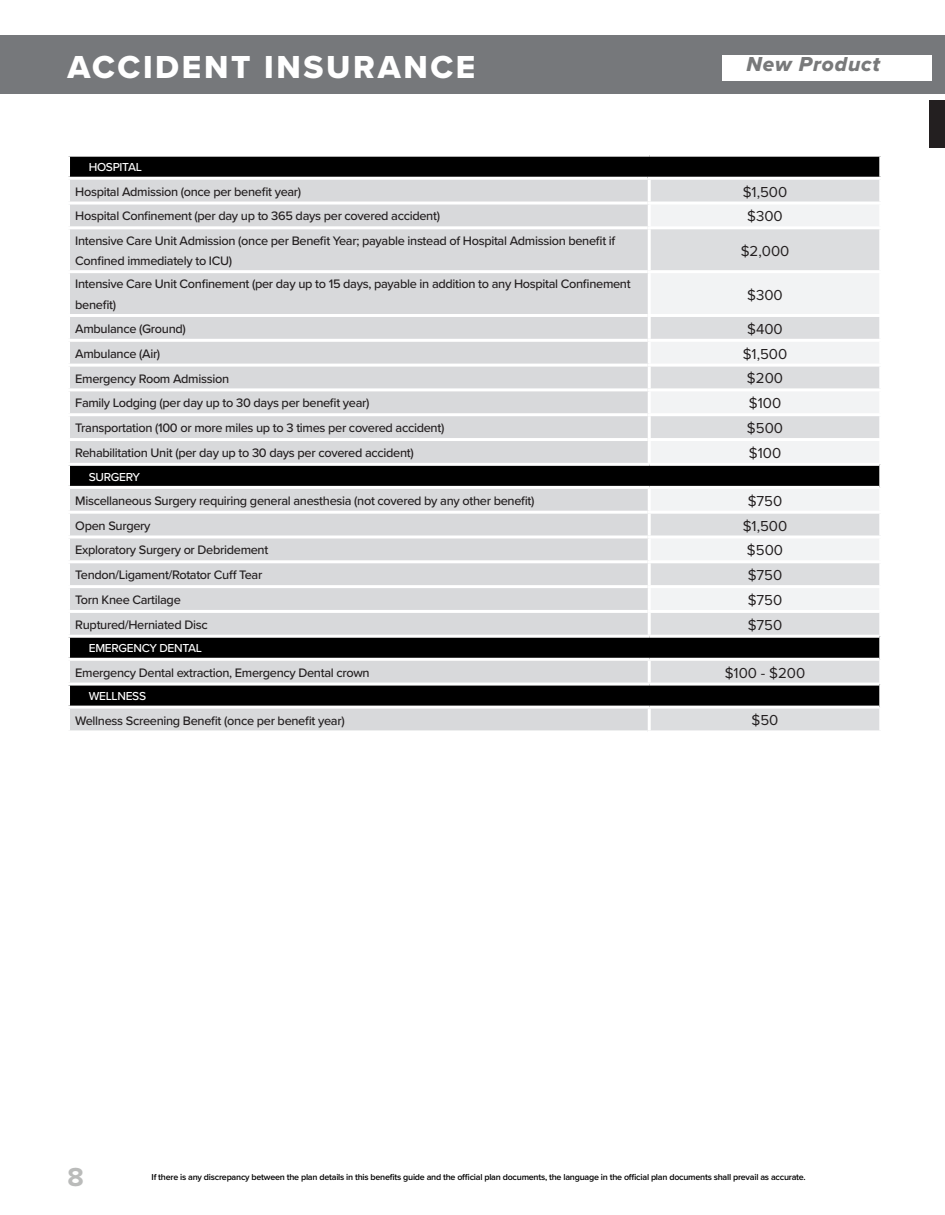
<style>
.page{position:relative;width:945px;height:1215px;background:#fff}
.page>*{position:absolute;margin:0;border:0;box-sizing:border-box;transform-origin:0 0}
.p_header_H1{font:33px "Proxima Nova Extrabld";letter-spacing:.08em;color:#fff}
.t1{font:700 27px "Proxima Nova";color:#babbba}
.t2{font:21px "Proxima Nova Extrabld It";letter-spacing:.04em;color:#78797a}
.p_table_body-left{font:15px "Proxima Nova";color:#231f20}
.p_table_H4-row_sub_category_title{font:500 12.75px "Proxima Nova";letter-spacing:-.025em;color:#231f20}
.p_table_H4-row_sub_category_title-2{font:500 12px "Proxima Nova";letter-spacing:-.025em;color:#fff}
.t3{font:600 8.85px "Proxima Nova";letter-spacing:-.025em;color:#000}
</style>
<div class="page">
<div style="left:0;top:35px;width:945px;height:58px;background:#76787b"></div>
<div style="left:70px;top:157px;width:809px;height:20px;background:#000"></div>
<svg style="left:70px;top:180px;width:579px;height:550px;background:#bebfc0"></svg>
<svg style="left:649px;top:180px;width:230px;height:550px;background:#979899"></svg>
<svg style="left:649px;top:205px;width:230px;height:405px;fill:#f2f3f4"></svg>
<hr style="left:67px;top:202px;width:581px;height:3px;background:#fff">
<hr style="left:67px;top:226px;width:581px;height:3px;background:#fff">
<hr style="left:67px;top:270px;width:581px;height:3px;background:#fff">
<hr style="left:67px;top:314px;width:581px;height:3px;background:#fff">
<hr style="left:67px;top:339px;width:581px;height:3px;background:#fff">
<hr style="left:67px;top:364px;width:581px;height:3px;background:#fff">
<hr style="left:67px;top:388px;width:581px;height:3px;background:#fff">
<hr style="left:67px;top:413px;width:581px;height:3px;background:#fff">
<hr style="left:67px;top:438px;width:581px;height:3px;background:#fff">
<hr style="left:67px;top:511px;width:581px;height:3px;background:#fff">
<hr style="left:67px;top:535px;width:581px;height:3px;background:#fff">
<hr style="left:67px;top:560px;width:581px;height:3px;background:#fff">
<hr style="left:67px;top:585px;width:581px;height:3px;background:#fff">
<hr style="left:67px;top:610px;width:581px;height:3px;background:#fff">
<hr style="left:648px;top:202px;width:234px;height:3px;background:#fff">
<hr style="left:648px;top:226px;width:234px;height:3px;background:#fff">
<hr style="left:648px;top:270px;width:234px;height:3px;background:#fff">
<hr style="left:648px;top:314px;width:234px;height:3px;background:#fff">
<hr style="left:648px;top:339px;width:234px;height:3px;background:#fff">
<hr style="left:648px;top:364px;width:234px;height:3px;background:#fff">
<hr style="left:648px;top:388px;width:234px;height:3px;background:#fff">
<hr style="left:648px;top:413px;width:234px;height:3px;background:#fff">
<hr style="left:648px;top:438px;width:234px;height:3px;background:#fff">
<hr style="left:648px;top:511px;width:234px;height:3px;background:#fff">
<hr style="left:648px;top:535px;width:234px;height:3px;background:#fff">
<hr style="left:648px;top:560px;width:234px;height:3px;background:#fff">
<hr style="left:648px;top:585px;width:234px;height:3px;background:#fff">
<hr style="left:648px;top:610px;width:234px;height:3px;background:#fff">
<hr style="left:67px;top:463px;width:582px;height:3px;background:#fff">
<hr style="left:649px;top:463px;width:230px;height:3px;background:#fff">
<hr style="left:67px;top:486px;width:582px;height:3px;background:#fff">
<hr style="left:649px;top:486px;width:230px;height:3px;background:#fff">
<hr style="left:67px;top:635px;width:582px;height:3px;background:#fff">
<hr style="left:649px;top:635px;width:230px;height:3px;background:#fff">
<hr style="left:67px;top:658px;width:582px;height:3px;background:#fff">
<hr style="left:649px;top:658px;width:230px;height:3px;background:#fff">
<hr style="left:67px;top:683px;width:582px;height:3px;background:#fff">
<hr style="left:649px;top:683px;width:230px;height:3px;background:#fff">
<hr style="left:67px;top:706px;width:582px;height:3px;background:#fff">
<hr style="left:649px;top:706px;width:230px;height:3px;background:#fff">
<hr style="left:648px;top:180px;width:3px;height:22px;background:#fff">
<hr style="left:648px;top:205px;width:3px;height:21px;background:#fff">
<hr style="left:648px;top:229px;width:3px;height:41px;background:#fff">
<hr style="left:648px;top:273px;width:3px;height:41px;background:#fff">
<hr style="left:648px;top:317px;width:3px;height:22px;background:#fff">
<hr style="left:648px;top:342px;width:3px;height:22px;background:#fff">
<hr style="left:648px;top:367px;width:3px;height:21px;background:#fff">
<hr style="left:648px;top:391px;width:3px;height:22px;background:#fff">
<hr style="left:648px;top:416px;width:3px;height:22px;background:#fff">
<hr style="left:648px;top:441px;width:3px;height:22px;background:#fff">
<hr style="left:648px;top:489px;width:3px;height:22px;background:#fff">
<hr style="left:648px;top:514px;width:3px;height:21px;background:#fff">
<hr style="left:648px;top:538px;width:3px;height:22px;background:#fff">
<hr style="left:648px;top:563px;width:3px;height:22px;background:#fff">
<hr style="left:648px;top:588px;width:3px;height:22px;background:#fff">
<hr style="left:648px;top:613px;width:3px;height:22px;background:#fff">
<hr style="left:648px;top:661px;width:3px;height:22px;background:#fff">
<hr style="left:648px;top:709px;width:3px;height:21px;background:#fff">
<div style="left:930px;top:100px;width:15px;height:48px;background:#231f20"></div>
<div style="left:722px;top:55px;width:210px;height:26px;background:#fff"></div>
<p class="p_header_H1" style="left:68px;top:43px;width:112px">ACCIDEN</p>
<p class="p_header_H1" style="left:231px;top:43px;width:147px">T INSURAN</p>
<p class="p_header_H1" style="left:430px;top:43px;width:43px">CE</p>
<p class="t2" style="left:746px;top:49px;width:135px">New Product</p>
<p class="p_table_H4-row_sub_category_title-2" style="left:89px;top:158px;width:55px">HOSPITAL</p>
<p class="p_table_H4-row_sub_category_title" style="left:75px;top:182px;width:228px">Hospital Admission (once per benefit year)</p>
<p class="p_table_body-left" style="left:743px;top:180px;width:46px">$1,500</p>
<p class="p_table_H4-row_sub_category_title" style="left:75px;top:207px;width:366px">Hospital Confinement (per day up to 365 days per covered accident)</p>
<p class="p_table_body-left" style="left:747px;top:205px;width:37px">$300</p>
<p class="p_table_H4-row_sub_category_title" style="left:75px;top:231px;width:542px">Intensive Care Unit Admission (once per Benefit Year; payable instead of Hospital Admission benefit if</p>
<p class="p_table_H4-row_sub_category_title" style="left:75px;top:251px;width:158px">Confined immediately to ICU)</p>
<p class="p_table_body-left" style="left:741px;top:239px;width:50px">$2,000</p>
<p class="p_table_H4-row_sub_category_title" style="left:75px;top:275px;width:557px">Intensive Care Unit Confinement (per day up to 15 days, payable in addition to any Hospital Confinement</p>
<p class="p_table_H4-row_sub_category_title" style="left:75px;top:295px;width:42px">benefit)</p>
<p class="p_table_body-left" style="left:747px;top:283px;width:37px">$300</p>
<p class="p_table_H4-row_sub_category_title" style="left:75px;top:319px;width:112px">Ambulance (Ground)</p>
<p class="p_table_body-left" style="left:747px;top:318px;width:37px">$400</p>
<p class="p_table_H4-row_sub_category_title" style="left:75px;top:344px;width:87px">Ambulance (Air)</p>
<p class="p_table_body-left" style="left:743px;top:342px;width:46px">$1,500</p>
<p class="p_table_H4-row_sub_category_title" style="left:75px;top:369px;width:155px">Emergency Room Admission</p>
<p class="p_table_body-left" style="left:747px;top:367px;width:38px">$200</p>
<p class="p_table_H4-row_sub_category_title" style="left:75px;top:394px;width:296px">Family Lodging (per day up to 30 days per benefit year)</p>
<p class="p_table_body-left" style="left:749px;top:392px;width:34px">$100</p>
<p class="p_table_H4-row_sub_category_title" style="left:75px;top:418px;width:371px">Transportation (100 or more miles up to 3 times per covered accident)</p>
<p class="p_table_body-left" style="left:747px;top:417px;width:38px">$500</p>
<p class="p_table_H4-row_sub_category_title" style="left:75px;top:443px;width:340px">Rehabilitation Unit (per day up to 30 days per covered accident)</p>
<p class="p_table_body-left" style="left:749px;top:442px;width:34px">$100</p>
<p class="p_table_H4-row_sub_category_title-2" style="left:89px;top:468px;width:53px">SURGERY</p>
<p class="p_table_H4-row_sub_category_title" style="left:75px;top:491px;width:461px">Miscellaneous Surgery requiring general anesthesia (not covered by any other benefit)</p>
<p class="p_table_body-left" style="left:748px;top:490px;width:36px">$750</p>
<p class="p_table_H4-row_sub_category_title" style="left:75px;top:516px;width:77px">Open Surgery</p>
<p class="p_table_body-left" style="left:743px;top:514px;width:46px">$1,500</p>
<p class="p_table_H4-row_sub_category_title" style="left:75px;top:541px;width:195px">Exploratory Surgery or Debridement</p>
<p class="p_table_body-left" style="left:747px;top:539px;width:38px">$500</p>
<p class="p_table_H4-row_sub_category_title" style="left:75px;top:565px;width:189px">Tendon/Ligament/Rotator Cuff Tear</p>
<p class="p_table_body-left" style="left:748px;top:564px;width:36px">$750</p>
<p class="p_table_H4-row_sub_category_title" style="left:75px;top:590px;width:107px">Torn Knee Cartilage</p>
<p class="p_table_body-left" style="left:748px;top:589px;width:36px">$750</p>
<p class="p_table_H4-row_sub_category_title" style="left:75px;top:615px;width:134px">Ruptured/Herniated Disc</p>
<p class="p_table_body-left" style="left:748px;top:614px;width:36px">$750</p>
<p class="p_table_H4-row_sub_category_title-2" style="left:89px;top:640px;width:115px">EMERGENCY DENTAL</p>
<p class="p_table_H4-row_sub_category_title" style="left:75px;top:663px;width:296px">Emergency Dental extraction, Emergency Dental crown</p>
<p class="p_table_body-left" style="left:725px;top:661px;width:82px">$100 - $200</p>
<p class="p_table_H4-row_sub_category_title-2" style="left:89px;top:687px;width:59px">WELLNESS</p>
<p class="p_table_H4-row_sub_category_title" style="left:75px;top:711px;width:271px">Wellness Screening Benefit (once per benefit year)</p>
<p class="p_table_body-left" style="left:752px;top:709px;width:28px">$50</p>
<h2 class="t1" style="left:68px;top:1157px;width:18px">8</h2>
<p class="t3" style="left:152px;top:1170px;width:656px">If there is any discrepancy between the plan details in this benefits guide and the official plan documents, the language in the official plan documents shall prevail as accurate.</p>
</div>
